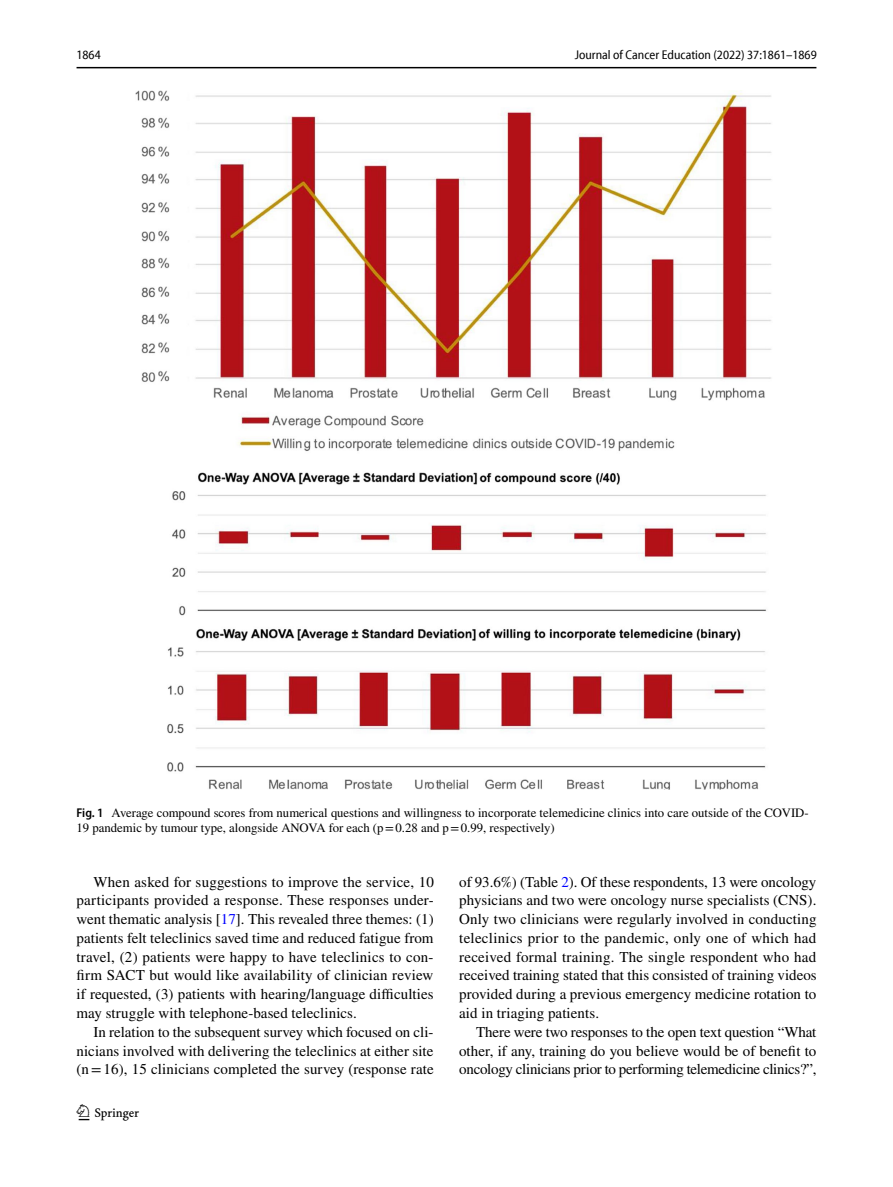
<style>
.page{position:relative;width:893px;height:1187px;background:#fff}
.page>*{position:absolute;margin:0;border:0;box-sizing:border-box;transform-origin:0 0}
.t1{font:22.5px "Springnew Regular 2";color:#000}
.t2{font:15px/18.8px "STIX";letter-spacing:.005em;color:#000;text-align:justify}
.t3{font:12.75px/15px "STIX";color:#000}
.t4{font:semi-condensed 12.75px "Myriad Pro Unic";color:#000}
.s1{font-family:"Myriad Pro";font-weight:600;font-stretch:semi-condensed}
.s2{color:#00f}
</style>
<div class="page">
<hr style="left:77px;top:67px;width:739px;height:1px;background:#000">
<img style="left:135px;top:91px;width:637px;height:698px">
<p class="t4" style="left:77px;top:50px;width:26px">1864</p>
<p class="t4" style="left:575px;top:50px;width:243px">Journal of Cancer Education (2022) 37:1861–1869</p>
<p class="t3" style="left:77px;top:806px;width:734px"><span class="s1">Fig. 1</span> Average compound scores from numerical questions and willingness to incorporate telemedicine clinics into care outside of the COVID-<br>19 pandemic by tumour type, alongside ANOVA for each (p=0.28 and p=0.99, respectively)</p>
<p class="t2" style="left:77px;top:873px;width:359px;text-indent:17px">When asked for suggestions to improve the service, 10 participants provided a response. These responses under&shy;went thematic analysis [<span class="s2">17</span>]. This revealed three themes: (1) patients felt teleclinics saved time and reduced fatigue from travel, (2) patients were happy to have teleclinics to con&shy;firm SACT but would like availability of clinician review if requested, (3) patients with hearing/language difficulties may struggle with telephone-based teleclinics.</p>
<p class="t2" style="left:77px;top:1023px;width:359px;text-indent:17px">In relation to the subsequent survey which focused on cli&shy;nicians involved with delivering the teleclinics at either site (n=16), 15 clinicians completed the survey (response rate</p>
<h1 class="t1" style="left:79px;top:1104px;width:62px">1 3</h1>
<p class="t2" style="left:459px;top:873px;width:359px">of 93.6%) (Table <span class="s2">2</span>). Of these respondents, 13 were oncology physicians and two were oncology nurse specialists (CNS).<br>Only two clinicians were regularly involved in conducting teleclinics prior to the pandemic, only one of which had received formal training. The single respondent who had received training stated that this consisted of training videos provided during a previous emergency medicine rotation to aid in triaging patients.</p>
<p class="t2" style="left:459px;top:1023px;width:359px;text-indent:17px">There were two responses to the open text question “What other, if any, training do you believe would be of benefit to oncology clinicians prior to performing telemedicine clinics?”,</p>
</div>
